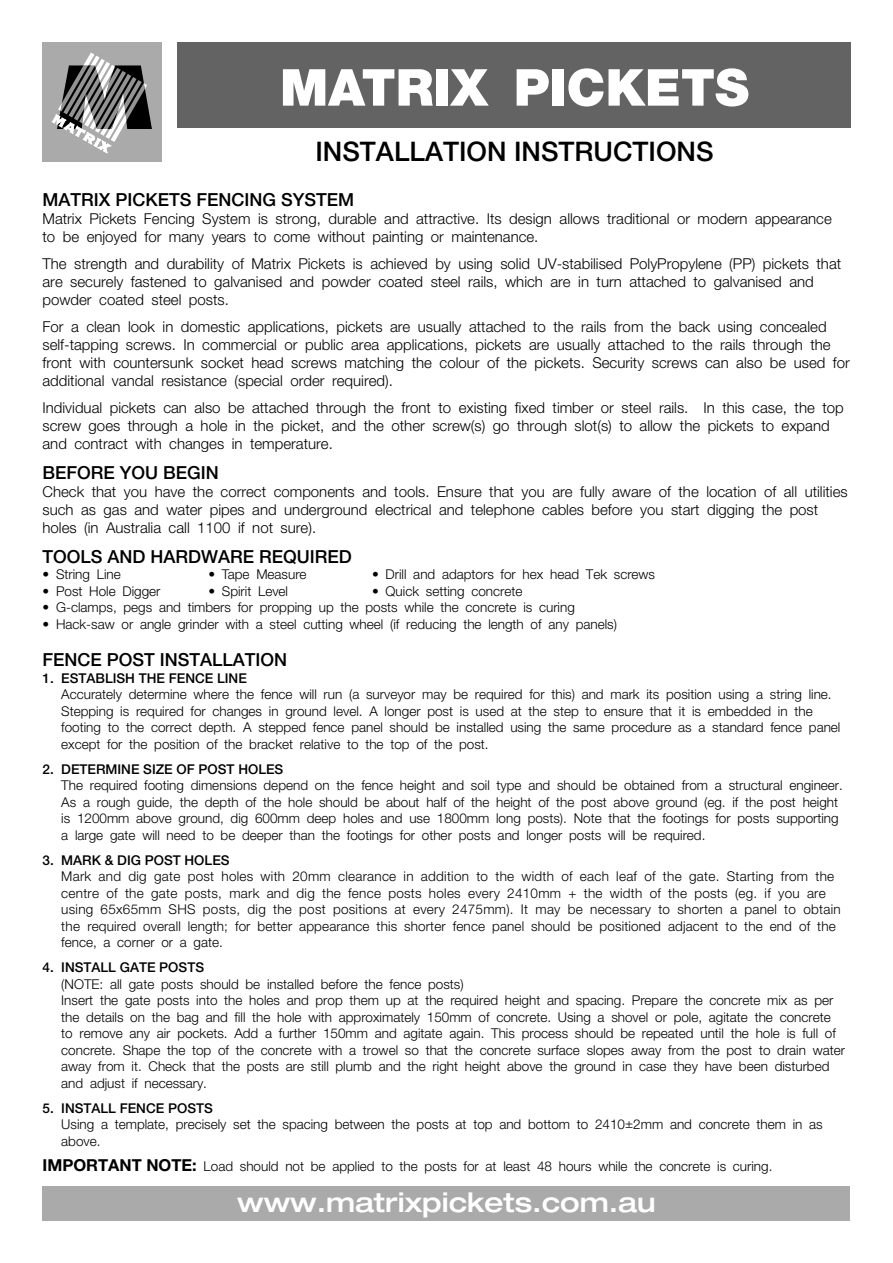
<style>
.page{position:relative;width:893px;height:1263px;background:#fff}
.page>*{position:absolute;margin:0;border:0;box-sizing:border-box;transform-origin:0 0}
.t1{font:900 51px "Helvetica Neue";color:#fff}
.t2{font:500 27px "Helvetica Neue";color:#000}
.t3{font:500 expanded 27px "Helvetica Neue";color:#fff}
.t4{font:500 18px "Helvetica Neue";color:#000}
.t5{font:300 15px/18px "Helvetica Neue";color:#000}
.tools{font:300 13.5px/16.5px "Helvetica Neue";color:#000}
.tools-2{font:300 13.5px/16.5px "Helvetica Neue";letter-spacing:.02em;color:#000}
.s1{font-weight:500}
.s2{font-weight:700;font-size:16.5px}
</style>
<div class="page">
<div style="left:177px;top:43px;width:673px;height:85px;background:#636363"></div>
<div style="left:43px;top:43px;width:118px;height:119px;background:#aaa"></div>
<svg style="left:51px;top:52px;width:101px;height:102px"></svg>
<div style="left:43px;top:1186px;width:807px;height:34px;background:#aaa"></div>
<p class="t1" style="left:280px;top:57px;width:470px">MATRIX PICKETS</p>
<p class="t2" style="left:315px;top:135px;width:400px">INSTALLATION INSTRUCTIONS</p>
<p class="t4" style="left:43px;top:188px;width:313px">MATRIX PICKETS FENCING SYSTEM</p>
<p class="t5" style="left:43px;top:209px;width:791px">Matrix Pickets Fencing System is strong, durable and attractive. Its design allows traditional or modern appearance to be enjoyed for many years to come without painting or maintenance.</p>
<p class="t5" style="left:43px;top:254px;width:800px">The strength and durability of Matrix Pickets is achieved by using solid UV-stabilised PolyPropylene (PP) pickets that are securely fastened to galvanised and powder coated steel rails, which are in turn attached to galvanised and powder coated steel posts.</p>
<p class="t5" style="left:43px;top:317px;width:809px">For a clean look in domestic applications, pickets are usually attached to the rails from the back using concealed self-tapping screws. In commercial or public area applications, pickets are usually attached to the rails through the front with countersunk socket head screws matching the colour of the pickets. Security screws can also be used for additional vandal resistance (special order required).</p>
<p class="t5" style="left:43px;top:398px;width:803px">Individual pickets can also be attached through the front to existing fixed timber or steel rails. In this case, the top screw goes through a hole in the picket, and the other screw(s) go through slot(s) to allow the pickets to expand and contract with changes in temperature.</p>
<p class="t4" style="left:43px;top:461px;width:178px">BEFORE YOU BEGIN</p>
<p class="t5" style="left:43px;top:482px;width:807px">Check that you have the correct components and tools. Ensure that you are fully aware of the location of all utilities such as gas and water pipes and underground electrical and telephone cables before you start digging the post holes (in Australia call 1100 if not sure).</p>
<p class="t4" style="left:43px;top:545px;width:311px">TOOLS AND HARDWARE REQUIRED</p>
<p class="tools" style="left:43px;top:566px;width:80px">• String Line</p>
<p class="tools" style="left:208px;top:566px;width:100px">• Tape Measure</p>
<p class="tools" style="left:372px;top:566px;width:285px">• Drill and adaptors for hex head Tek screws</p>
<p class="tools" style="left:43px;top:582px;width:120px">• Post Hole Digger</p>
<p class="tools" style="left:208px;top:582px;width:81px">• Spirit Level</p>
<p class="tools" style="left:372px;top:582px;width:152px">• Quick setting concrete</p>
<p class="tools" style="left:43px;top:599px;width:534px">• G-clamps, pegs and timbers for propping up the posts while the concrete is curing</p>
<p class="tools" style="left:43px;top:615px;width:576px">• Hack-saw or angle grinder with a steel cutting wheel (if reducing the length of any panels)</p>
<p class="t4" style="left:43px;top:649px;width:246px">FENCE POST INSTALLATION</p>
<p class="tools" style="left:61px;top:669px;width:781px;text-indent:-19px"><span class="s1">1. ESTABLISH THE FENCE LINE<br></span>Accurately determine where the fence will run (a surveyor may be required for this) and mark its position using a string line.<br>Stepping is required for changes in ground level. A longer post is used at the step to ensure that it is embedded in the footing to the correct depth. A stepped fence panel should be installed using the same procedure as a standard fence panel except for the position of the bracket relative to the top of the post.</p>
<p class="tools" style="left:61px;top:760px;width:783px;text-indent:-19px"><span class="s1">2. DETERMINE SIZE OF POST HOLES<br></span>The required footing dimensions depend on the fence height and soil type and should be obtained from a structural engineer.<br>As a rough guide, the depth of the hole should be about half of the height of the post above ground (eg. if the post height is 1200mm above ground, dig 600mm deep holes and use 1800mm long posts). Note that the footings for posts supporting a large gate will need to be deeper than the footings for other posts and longer posts will be required.</p>
<p class="tools-2" style="left:61px;top:851px;width:781px;text-indent:-19px"><span class="s1">3. MARK &amp; DIG POST HOLES<br></span>Mark and dig gate post holes with 20mm clearance in addition to the width of each leaf of the gate. Starting from the centre of the gate posts, mark and dig the fence posts holes every 2410mm + the width of the posts (eg. if you are using 65x65mm SHS posts, dig the post positions at every 2475mm). It may be necessary to shorten a panel to obtain the required overall length; for better appearance this shorter fence panel should be positioned adjacent to the end of the fence, a corner or a gate.</p>
<p class="tools" style="left:61px;top:959px;width:785px;text-indent:-19px"><span class="s1">4. INSTALL GATE POSTS<br></span>(NOTE: all gate posts should be installed before the fence posts)<br>Insert the gate posts into the holes and prop them up at the required height and spacing. Prepare the concrete mix as per the details on the bag and fill the hole with approximately 150mm of concrete. Using a shovel or pole, agitate the concrete to remove any air pockets. Add a further 150mm and agitate again. This process should be repeated until the hole is full of concrete. Shape the top of the concrete with a trowel so that the concrete surface slopes away from the post to drain water away from it. Check that the posts are still plumb and the right height above the ground in case they have been disturbed and adjust if necessary.</p>
<p class="tools" style="left:61px;top:1099px;width:763px;text-indent:-19px"><span class="s1">5. INSTALL FENCE POSTS<br></span>Using a template, precisely set the spacing between the posts at top and bottom to 2410±2mm and concrete them in as above.</p>
<p class="tools" style="left:43px;top:1157px;width:731px"><span class="s2">IMPORTANT NOTE:</span> Load should not be applied to the posts for at least 48 hours while the concrete is curing.</p>
<p class="t3" style="left:237px;top:1185px;width:420px">www.matrixpickets.com.au</p>
</div>
